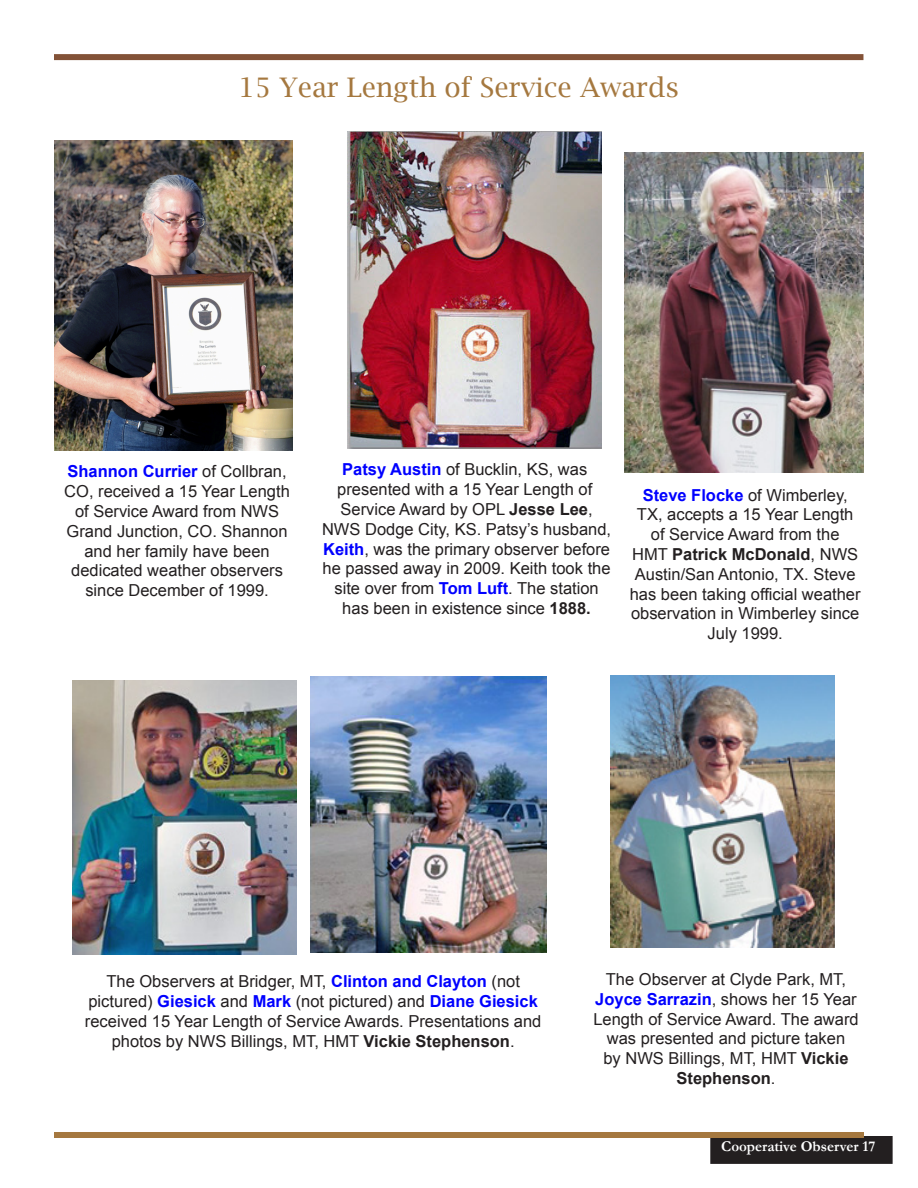
<style>
.page{position:relative;width:918px;height:1188px;background:#fff}
.page>*{position:absolute;margin:0;border:0;box-sizing:border-box;transform-origin:0 0}
.Headline{font:27px "Lucida Bright";color:#a5783f}
.cap1{font:16.5px/19.8px "Arial";color:#231f20;text-align:center}
.t1{font:700 15px "Garamond";color:#fff}
.s1{font-weight:700;color:#00f}
.s2{font-weight:700}
</style>
<div class="page">
<div style="left:711px;top:1137px;width:181px;height:26px;background:#231f20"></div>
<div style="left:710px;top:1136px;width:183px;height:28px;border:2px solid #231f20"></div>
<div style="left:54px;top:1132px;width:810px;height:6px;background:#a5783f"></div>
<div style="left:54px;top:54px;width:809px;height:6px;background:#835237"></div>
<img style="left:624px;top:152px;width:240px;height:321px">
<img style="left:310px;top:676px;width:237px;height:276px">
<img style="left:348px;top:132px;width:254px;height:316px">
<img style="left:54px;top:140px;width:238px;height:310px">
<img style="left:72px;top:680px;width:225px;height:274px">
<img style="left:610px;top:675px;width:224px;height:272px">
<p class="Headline" style="left:238px;top:72px;width:442px">15 Year Length of Service Awards</p>
<p class="cap1" style="left:64px;top:462px;width:227px"><span class="s1">Shannon Currier</span> of Collbran,<br>CO, received a 15 Year Length of Service Award from NWS<br>Grand Junction, CO. Shannon and her family have been dedicated weather observers since December of 1999.</p>
<p class="cap1" style="left:322px;top:460px;width:291px"><span class="s1">Patsy Austin</span> of Bucklin, KS, was presented with a 15 Year Length of Service Award by OPL <span class="s2">Jesse Lee</span>, NWS Dodge City, KS. Patsy’s husband, <span class="s1">Keith</span>, was the primary observer before he passed away in 2009. Keith took the site over from <span class="s1">Tom Luft</span>. The station has been in existence since <span class="s2">1888.</span></p>
<p class="cap1" style="left:630px;top:485px;width:232px"><span class="s1">Steve Flocke</span> of Wimberley,<br>TX, accepts a 15 Year Length of Service Award from the<br>HMT <span class="s2">Patrick McDonald</span>, NWS<br>Austin/San Antonio, TX. Steve has been taking official weather observation in Wimberley since<br>July 1999.</p>
<p class="cap1" style="left:85px;top:972px;width:458px">The Observers at Bridger, MT, <span class="s1">Clinton and Clayton</span> (not pictured) <span class="s1">Giesick</span> and <span class="s1">Mark</span> (not pictured) and <span class="s1">Diane Giesick </span>received 15 Year Length of Service Awards. Presentations and photos by NWS Billings, MT, HMT <span class="s2">Vickie Stephenson</span>.</p>
<p class="cap1" style="left:593px;top:970px;width:267px">The Observer at Clyde Park, MT,<br><span class="s1">Joyce Sarrazin</span>, shows her 15 Year<br>Length of Service Award. The award was presented and picture taken<br>by NWS Billings, MT, HMT <span class="s2">Vickie<br>Stephenson</span>.</p>
<p class="t1" style="left:721px;top:1136px;width:156px">Cooperative Observer 17</p>
</div>
